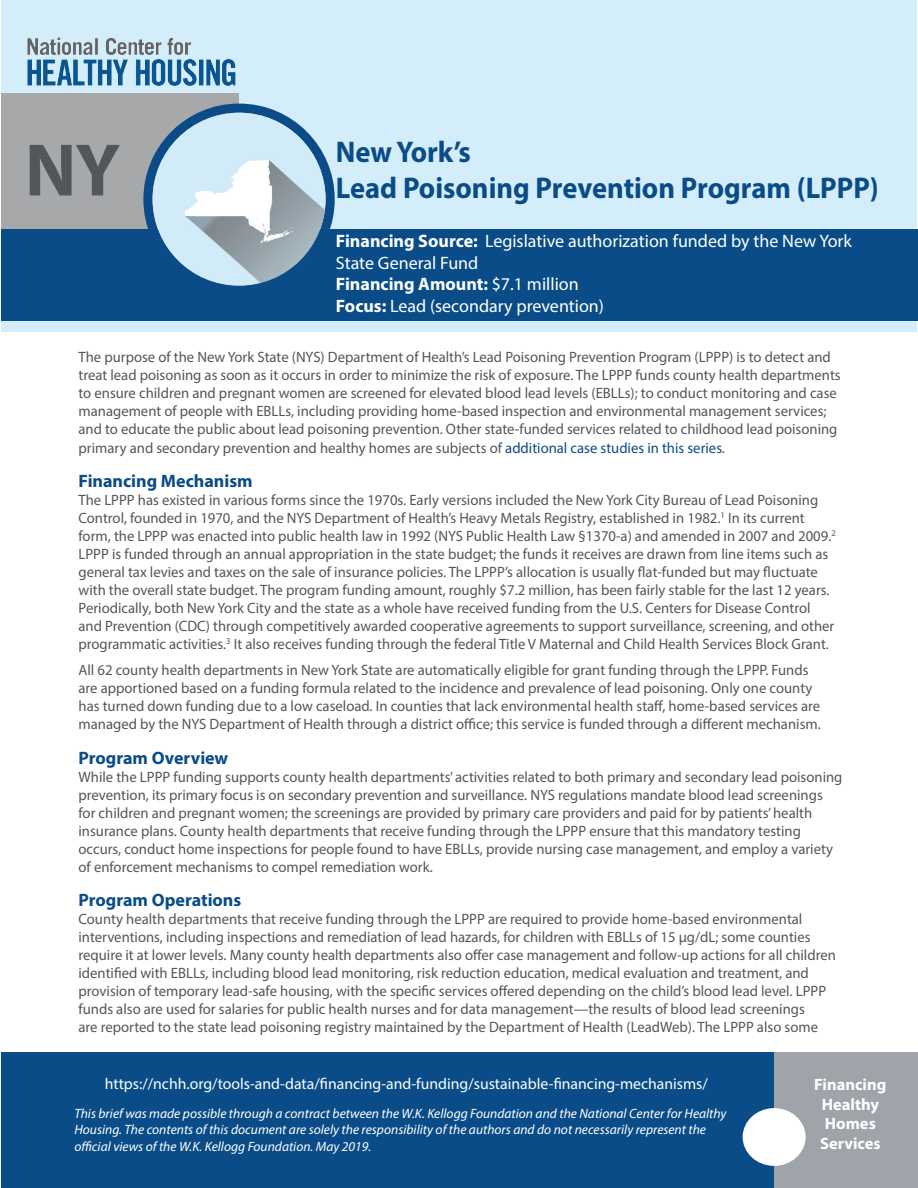
<style>
.page{position:relative;width:918px;height:1188px;background:#fff}
.page>*{position:absolute;margin:0;border:0;box-sizing:border-box;transform-origin:0 0}
.t1{font:700 75px "Myriad Pro";color:#53565a}
.t2{font:700 30px "Myriad Pro";color:#0a4c88;scale:.95 1}
.t3{font:18px/21.6px "Myriad Pro";color:#fff}
.t4{font:700 18px "Myriad Pro";color:#0a4c88}
.t5{font:700 16.5px/19.8px "Myriad Pro";color:#fff;text-align:center}
.t6{font:15.75px "Myriad Pro";color:#fff}
.t7{font:15px/18px "Myriad Pro";color:#53565a}
.t8{font:italic 13.5px/16.2px "Myriad Pro";color:#fff}
.s1{font-weight:700}
.s2{color:#0b4b88}
</style>
<div class="page">
<div style="left:1px;top:0;width:915px;height:331px;background:#d4edfa"></div>
<div style="left:1px;top:229px;width:917px;height:92px;background:#094c88"></div>
<div style="left:1px;top:93px;width:238px;height:136px;background:#a6a8aa"></div>
<div style="left:656px;top:1052px;width:262px;height:136px;background:#9ea4aa"></div>
<div style="left:1px;top:1052px;width:773px;height:136px;background:#094c88"></div>
<div style="left:743px;top:1108px;width:63px;height:58px;background:#fff;border-radius:50%"></div>
<img style="left:27px;top:37px;width:209px;height:49px">
<svg style="left:143px;top:104px;width:192px;height:125px"></svg>
<img style="left:153px;top:113px;width:173px;height:173px">
<h1 class="t1" style="left:25px;top:121px;width:97px">NY</h1>
<h2 class="t2" style="left:336px;top:132px;width:144px">New York’s</h2>
<h2 class="t2" style="left:336px;top:168px;width:573px">Lead Poisoning Prevention Program (LPPP)</h2>
<p class="t3" style="left:336px;top:230px;width:518px"><span class="s1">Financing Source:</span> Legislative authorization funded by the New York State General Fund<br><span class="s1">Financing Amount:</span> $7.1 million<br><span class="s1">Focus:</span> Lead (secondary prevention)</p>
<p class="t7" style="left:79px;top:347px;width:764px">The purpose of the New York State (NYS) Department of Health’s Lead Poisoning Prevention Program (LPPP) is to detect and treat lead poisoning as soon as it occurs in order to minimize the risk of exposure. The LPPP funds county health departments to ensure children and pregnant women are screened for elevated blood lead levels (EBLLs); to conduct monitoring and case management of people with EBLLs, including providing home-based inspection and environmental management services; and to educate the public about lead poisoning prevention. Other state-funded services related to childhood lead poisoning primary and secondary prevention and healthy homes are subjects of <span class="s2">additional case studies in this series</span>.</p>
<p class="t4" style="left:79px;top:469px;width:176px">Financing Mechanism</p>
<p class="t7" style="left:79px;top:491px;width:759px">The LPPP has existed in various forms since the 1970s. Early versions included the New York City Bureau of Lead Poisoning Control, founded in 1970, and the NYS Department of Health’s Heavy Metals Registry, established in 1982.<sup>1</sup> In its current form, the LPPP was enacted into public health law in 1992 (NYS Public Health Law §1370-a) and amended in 2007 and 2009.<sup>2<br></sup>LPPP is funded through an annual appropriation in the state budget; the funds it receives are drawn from line items such as general tax levies and taxes on the sale of insurance policies. The LPPP’s allocation is usually flat-funded but may fluctuate with the overall state budget. The program funding amount, roughly $7.2 million, has been fairly stable for the last 12 years.<br>Periodically, both New York City and the state as a whole have received funding from the U.S. Centers for Disease Control and Prevention (CDC) through competitively awarded cooperative agreements to support surveillance, screening, and other programmatic activities.<sup>3</sup> It also receives funding through the federal Title V Maternal and Child Health Services Block Grant.</p>
<p class="t7" style="left:79px;top:661px;width:744px">All 62 county health departments in New York State are automatically eligible for grant funding through the LPPP. Funds are apportioned based on a funding formula related to the incidence and prevalence of lead poisoning. Only one county has turned down funding due to a low caseload. In counties that lack environmental health staff, home-based services are managed by the NYS Department of Health through a district office; this service is funded through a different mechanism.</p>
<p class="t4" style="left:79px;top:746px;width:151px">Program Overview</p>
<p class="t7" style="left:79px;top:768px;width:765px">While the LPPP funding supports county health departments’ activities related to both primary and secondary lead poisoning prevention, its primary focus is on secondary prevention and surveillance. NYS regulations mandate blood lead screenings for children and pregnant women; the screenings are provided by primary care providers and paid for by patients’ health insurance plans. County health departments that receive funding through the LPPP ensure that this mandatory testing occurs, conduct home inspections for people found to have EBLLs, provide nursing case management, and employ a variety of enforcement mechanisms to compel remediation work.</p>
<p class="t4" style="left:79px;top:888px;width:164px">Program Operations</p>
<p class="t7" style="left:79px;top:910px;width:759px">County health departments that receive funding through the LPPP are required to provide home-based environmental interventions, including inspections and remediation of lead hazards, for children with EBLLs of 15 µg/dL; some counties require it at lower levels. Many county health departments also offer case management and follow-up actions for all children identified with EBLLs, including blood lead monitoring, risk reduction education, medical evaluation and treatment, and provision of temporary lead-safe housing, with the specific services offered depending on the child’s blood lead level. LPPP funds also are used for salaries for public health nurses and for data management—the results of blood lead screenings<br>are reported to the state lead poisoning registry maintained by the Department of Health (LeadWeb). The LPPP also some</p>
<p class="t6" style="left:105px;top:1074px;width:605px">https://nchh.org/tools-and-data/financing-and-funding/sustainable-financing-mechanisms/</p>
<p class="t8" style="left:74px;top:1105px;width:654px">This brief was made possible through a contract between the W.K. Kellogg Foundation and the National Center for Healthy<br>Housing. The contents of this document are solely the responsibility of the authors and do not necessarily represent the official views of the W.K. Kellogg Foundation. May 2019.</p>
<p class="t5" style="left:814px;top:1074px;width:74px">Financing<br>Healthy<br>Homes<br>Services</p>
</div>
